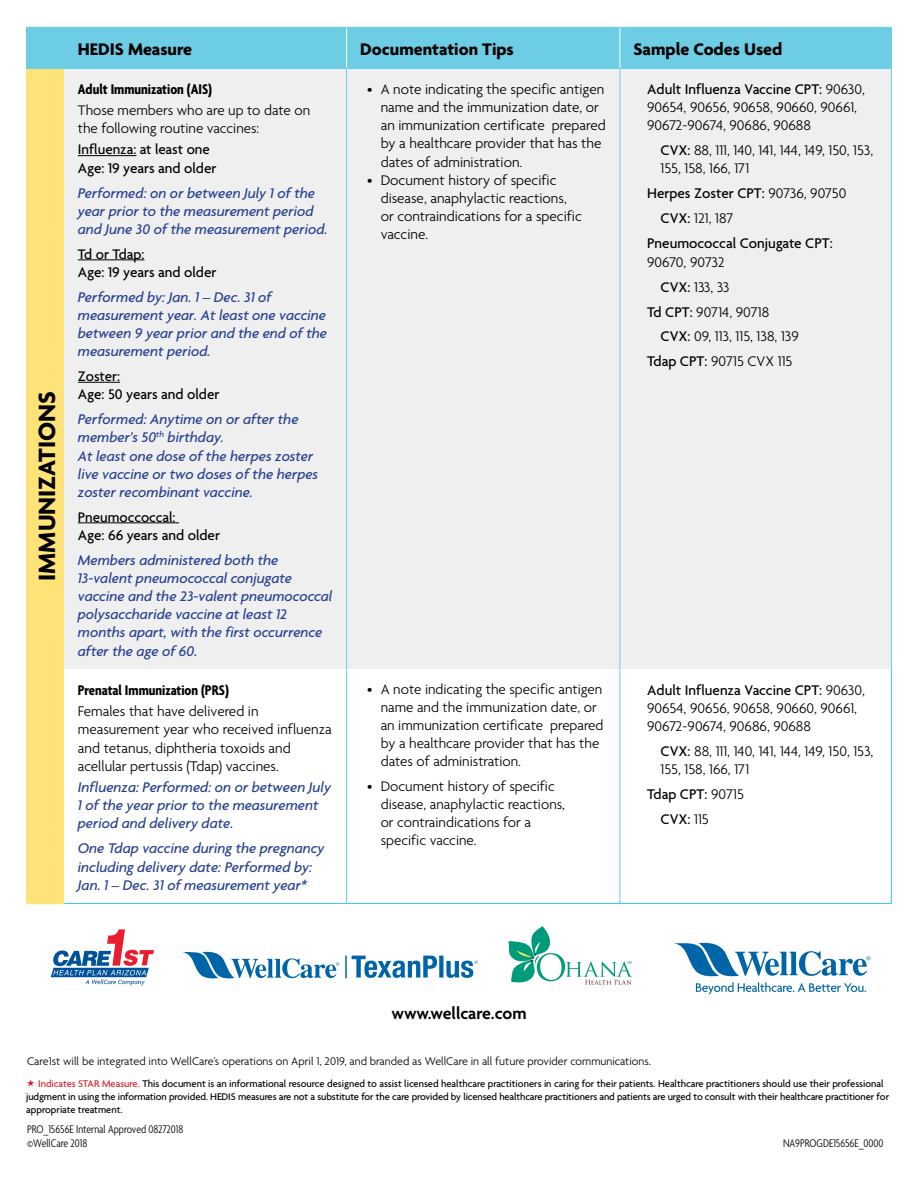
<style>
.page{position:relative;width:918px;height:1188px;background:#fff}
.page>*{position:absolute;margin:0;border:0;box-sizing:border-box;transform-origin:0 0}
.t1{font:700 25.5px "Agenda";color:#000}
.t2{font:700 18.15px "Agenda";color:#000}
.t3{font:600 18px "Agenda";letter-spacing:-.005em;color:#000}
.t4{font:italic 500 15.15px/18.1px "Agenda";color:#25408f}
.t5{font:300 15.15px/18.1px "Agenda";color:#000}
.t6{font:500 15.15px/25px "Agenda";color:#000}
.t7{font:700 condensed 15.15px "Agenda";color:#000}
.t8{font:300 15px/18px "Agenda";color:#000}
.t9{font:500 15px "Agenda";color:#000}
.t10{font:300 12px "Agenda";color:#000}
.t11{font:300 condensed 12px/14.4px "Agenda";color:#000}
.t12{font:500 10.5px/12.6px "Agenda";letter-spacing:-.01em;color:#000}
.s1{font-style:normal;color:#000}
.s2{font-weight:700;font-stretch:condensed}
.s3{font-size:15px}
.s4{font-weight:500}
.s5{font-weight:300}
.s6{color:#d2232a}
</style>
<div class="page">
<div style="left:27px;top:27px;width:37px;height:42px;background:#6ccde5"></div>
<div style="left:64px;top:27px;width:283px;height:42px;background:#6ccde5"></div>
<div style="left:347px;top:27px;width:273px;height:42px;background:#6ccde5"></div>
<div style="left:620px;top:27px;width:271px;height:42px;background:#6ccde5"></div>
<div style="left:27px;top:69px;width:37px;height:834px;background:#ffe378"></div>
<div style="left:64px;top:69px;width:283px;height:600px;background:#efeff0"></div>
<div style="left:347px;top:69px;width:273px;height:600px;background:#efeff0"></div>
<div style="left:620px;top:69px;width:271px;height:600px;background:#efeff0"></div>
<hr style="left:346px;top:28px;width:1px;height:40px;background:#fff">
<hr style="left:620px;top:28px;width:1px;height:40px;background:#fff">
<hr style="left:346px;top:669px;width:1px;height:234px;background:#6ccde5">
<hr style="left:620px;top:669px;width:1px;height:234px;background:#6ccde5">
<hr style="left:891px;top:669px;width:1px;height:234px;background:#34c3e0">
<hr style="left:64px;top:903px;width:283px;height:1px;background:#34c3e0">
<hr style="left:347px;top:903px;width:273px;height:1px;background:#34c3e0">
<hr style="left:620px;top:903px;width:272px;height:1px;background:#34c3e0">
<hr style="left:26px;top:27px;width:38px;height:1px;background:#6ccde5">
<hr style="left:26px;top:28px;width:1px;height:40px;background:#6ccde5">
<hr style="left:620px;top:27px;width:272px;height:1px;background:#6ccde5">
<hr style="left:891px;top:28px;width:1px;height:40px;background:#6ccde5">
<hr style="left:26px;top:68px;width:38px;height:1px;background:#6ccde5">
<hr style="left:620px;top:68px;width:272px;height:1px;background:#6ccde5">
<hr style="left:26px;top:69px;width:1px;height:600px;background:#ffe378">
<hr style="left:26px;top:669px;width:1px;height:234px;background:#ffe378">
<hr style="left:26px;top:903px;width:38px;height:1px;background:#ffe378">
<hr style="left:346px;top:69px;width:1px;height:600px;background:#6ccde5">
<hr style="left:620px;top:69px;width:1px;height:600px;background:#6ccde5">
<hr style="left:891px;top:69px;width:1px;height:600px;background:#6ccde5">
<hr style="left:78px;top:155px;width:58px;height:1px;background:#000">
<hr style="left:78px;top:260px;width:66px;height:1px;background:#000">
<hr style="left:78px;top:382px;width:42px;height:1px;background:#000">
<hr style="left:78px;top:523px;width:101px;height:1px;background:#000">
<svg style="left:51px;top:929px;width:103px;height:57px"></svg>
<svg style="left:183px;top:952px;width:156px;height:26px"></svg>
<svg style="left:346px;top:956px;width:132px;height:22px"></svg>
<svg style="left:508px;top:926px;width:124px;height:59px"></svg>
<svg style="left:674px;top:943px;width:196px;height:50px"></svg>
<p class="t1" style="left:31px;top:581px;width:191px;rotate:-90deg">IMMUNIZATIONS</p>
<p class="t2" style="left:78px;top:38px;width:116px">HEDIS Measure</p>
<p class="t2" style="left:360px;top:38px;width:155px">Documentation Tips</p>
<p class="t2" style="left:634px;top:38px;width:150px">Sample Codes Used</p>
<p class="t7" style="left:78px;top:80px;width:136px">Adult Immunization (AIS)</p>
<p class="t8" style="left:78px;top:101px;width:234px">Those members who are up to date on the following routine vaccines:</p>
<p class="t9" style="left:78px;top:140px;width:134px">Influenza: at least one</p>
<p class="t4" style="left:78px;top:155px;width:239px;line-height:24.9px"><span class="s1">Age: 19 years and older<br></span>Performed: on or between July 1 of the</p>
<p class="t4" style="left:78px;top:201px;width:251px">year prior to the measurement period and June 30 of the measurement period.</p>
<p class="t9" style="left:78px;top:245px;width:68px">Td or Tdap:</p>
<p class="t4" style="left:78px;top:259px;width:195px;line-height:24.9px"><span class="s1">Age: 19 years and older<br></span>Performed by: Jan. 1 – Dec. 31 of</p>
<p class="t4" style="left:78px;top:306px;width:251px;text-align:justify">measurement year. At least one vaccine between 9 year prior and the end of the measurement period.</p>
<p class="t9" style="left:78px;top:367px;width:44px">Zoster:</p>
<p class="t4" style="left:78px;top:382px;width:222px;line-height:24.9px"><span class="s1">Age: 50 years and older<br></span>Performed: Anytime on or after the</p>
<p class="t4" style="left:78px;top:428px;width:242px">member’s 50<sup>th</sup> birthday.<br>At least one dose of the herpes zoster live vaccine or two doses of the herpes zoster recombinant vaccine.</p>
<p class="t9" style="left:78px;top:508px;width:99px">Pneumoccoccal:</p>
<p class="t4" style="left:78px;top:522px;width:202px;line-height:24.9px"><span class="s1">Age: 66 years and older<br></span>Members administered both the</p>
<p class="t4" style="left:78px;top:569px;width:256px">13-valent pneumococcal conjugate vaccine and the 23-valent pneumococcal polysaccharide vaccine at least 12 months apart, with the first occurrence after the age of 60.</p>
<p class="t5" style="left:78px;top:679px;width:182px;line-height:21.5px"><span class="s2">Prenatal Immunization (PRS)<br></span>Females that have delivered in</p>
<p class="t5" style="left:78px;top:720px;width:255px">measurement year who received influenza and tetanus, diphtheria toxoids and acellular pertussis (Tdap) vaccines.</p>
<p class="t4" style="left:78px;top:778px;width:255px">Influenza: Performed: on or between July<br>1 of the year prior to the measurement period and delivery date.</p>
<p class="t4" style="left:78px;top:839px;width:248px">One Tdap vaccine during the pregnancy including delivery date: Performed by:<br>Jan. 1 – Dec. 31 of measurement year*</p>
<p class="t5" style="left:381px;top:80px;width:227px;text-indent:-14px"><span class="s3">• A no</span>te indicating the specific antigen name and the immunization date, or an immunization certificate prepared by a healthcare provider that has the dates of administration.</p>
<p class="t5" style="left:381px;top:171px;width:203px;text-indent:-14px">• Document history of specific disease, anaphylactic reactions, or contraindications for a specific vaccine<span class="s3">.</span></p>
<p class="t8" style="left:381px;top:680px;width:224px;text-indent:-14px">• A note indicating the specific antigen name and the immunization date, or an immunization certificate prepared by a healthcare provider that has the dates of administration.</p>
<p class="t8" style="left:381px;top:777px;width:186px;text-indent:-14px">• Document history of specific disease, anaphylactic reactions, or contraindications for a specific vaccine.</p>
<p class="t5" style="left:647px;top:80px;width:219px"><span class="s4">Adult Influenza Vaccine CPT:</span> 90630,<br>90654, 90656, 90658, 90660, 90661,<br>90672-90674, 90686, 90688</p>
<p class="t5" style="left:661px;top:141px;width:214px"><span class="s4">CVX:</span> 88, 111, 140, 141, 144, 149, 150, 153,<br>155, 158, 166, 171</p>
<p class="t6" style="left:647px;top:181px;width:201px">Herpes Zoster CPT: <span class="s5">90736, 90750</span></p>
<p class="t5" style="left:661px;top:209px;width:74px"><span class="s4">CVX:</span> 121, 187</p>
<p class="t6" style="left:647px;top:231px;width:187px">Pneumococcal Conjugate CPT:</p>
<p class="t5" style="left:647px;top:252px;width:79px">90670, 90732</p>
<p class="t5" style="left:661px;top:277px;width:70px"><span class="s4">CVX:</span> 133, 33</p>
<p class="t5" style="left:647px;top:302px;width:124px"><span class="s4">Td CPT:</span> 90714, 90718</p>
<p class="t5" style="left:661px;top:327px;width:140px"><span class="s4">CVX:</span> 09, 113, 115, 138, 139</p>
<p class="t5" style="left:647px;top:352px;width:147px"><span class="s4">Tdap CPT:</span> 90715 CVX 115</p>
<p class="t5" style="left:647px;top:680px;width:219px"><span class="s4">Adult Influenza Vaccine CPT:</span> 90630,<br>90654, 90656, 90658, 90660, 90661,<br>90672-90674, 90686, 90688</p>
<p class="t5" style="left:661px;top:742px;width:214px"><span class="s4">CVX:</span> 88, 111, 140, 141, 144, 149, 150, 153,<br>155, 158, 166, 171</p>
<p class="t6" style="left:661px;top:781px;width:85px;text-indent:-13px">Tdap CPT: <span class="s5">90715<br></span>CVX: <span class="s5">115</span></p>
<p class="t3" style="left:391px;top:1002px;width:137px">www.wellcare.com</p>
<p class="t10" style="left:27px;top:1054px;width:626px">Care1st will be integrated into WellCare’s operations on April 1, 2019, and branded as WellCare in all future provider communications.</p>
<p class="t12" style="left:26px;top:1077px;width:864px;text-indent:12px"><span class="s6">Indicates STAR Measure.</span> This document is an informational resource designed to assist licensed healthcare practitioners in caring for their patients. Healthcare practitioners should use their professional judgment in using the information provided. HEDIS measures are not a substitute for the care provided by licensed healthcare practitioners and patients are urged to consult with their healthcare practitioner for appropriate treatment.</p>
<p class="t11" style="left:27px;top:1121px;width:158px">PRO_15656E Internal Approved 08272018 ©WellCare 2018</p>
<p class="t11" style="left:783px;top:1136px;width:102px">NA9PROGDE15656E_0000</p>
</div>
